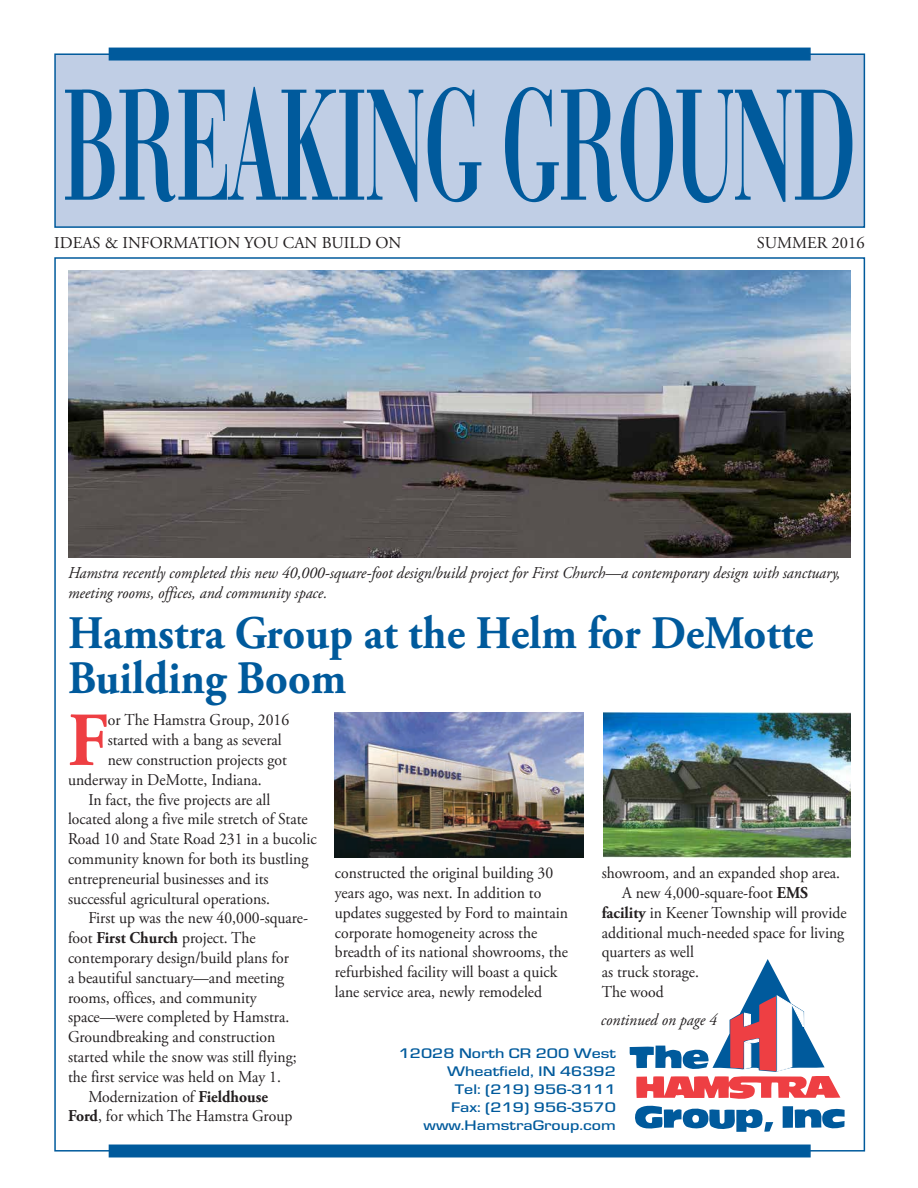
<style>
.page{position:relative;width:918px;height:1188px;background:#fff}
.page>*{position:absolute;margin:0;border:0;box-sizing:border-box;transform-origin:0 0}
.t1{font:700 165px "Euro Bod SCD Demi";color:#005a9c;scale:.5 1}
.t2{font:700 76.2px "Adobe Garamond Pro";color:#ee3f43;scale:.95 1}
.t3{font:700 46.5px/45px "Adobe Garamond Pro";color:#005a9c;scale:.95 1}
.t4{font:16.5px/19.8px "Adobe Garamond Pro";color:#231f20;scale:.95 1}
.t5{font:italic 16.5px/19.8px "Adobe Garamond Pro";color:#231f20;scale:.95 1}
.t6{font:16.5px "Adobe Garamond Pro";color:#231f20}
.t7{font:14.4px/18px "Eurostile T Medi";color:#005a9c;text-align:right;scale:1.25 1}
.s1{font-weight:700}
</style>
<div class="page">
<div style="left:54px;top:53px;width:811px;height:175px;background:#c0cee5;border:2px solid #005a9c"></div>
<div style="left:109px;top:48px;width:702px;height:13px;background:#005a9c;border:2px solid #005a9c"></div>
<div style="left:109px;top:1145px;width:702px;height:12px;background:#005a9c"></div>
<svg style="left:629px;top:959px;width:216px;height:173px"></svg>
<img style="left:68px;top:270px;width:783px;height:287px">
<img style="left:335px;top:713px;width:249px;height:145px">
<img style="left:604px;top:713px;width:247px;height:145px">
<h1 class="t1" style="left:63px;top:47px;width:1585px">BREAKING GROUND</h1>
<p class="t6" style="left:54px;top:232px;width:349px">IDEAS &amp; INFORMATION YOU CAN BUILD ON</p>
<p class="t6" style="left:757px;top:232px;width:109px">SUMMER 2016</p>
<p class="t5" style="left:68px;top:563px;width:815px">Hamstra recently completed this new 40,000-square-foot design/build project for First Church—a contemporary design with sanctuary, meeting rooms, offices, and community space.</p>
<h3 class="t3" style="left:68px;top:612px;width:786px">Hamstra Group at the Helm for DeMotte<br>Building Boom</h3>
<h2 class="t2" style="left:68px;top:696px;width:43px">F</h2>
<p class="t4" style="left:108px;top:711px;width:193px">or The Hamstra Group, 2016</p>
<p class="t4" style="left:108px;top:731px;width:185px">started with a bang as several</p>
<p class="t4" style="left:108px;top:750px;width:190px">new construction projects got</p>
<p class="t4" style="left:68px;top:770px;width:205px">underway in DeMotte, Indiana.</p>
<p class="t4" style="left:88px;top:790px;width:193px">In fact, the five projects are all</p>
<p class="t4" style="left:68px;top:810px;width:254px">located along a five mile stretch of State</p>
<p class="t4" style="left:68px;top:830px;width:263px">Road 10 and State Road 231 in a bucolic</p>
<p class="t4" style="left:68px;top:849px;width:255px">community known for both its bustling</p>
<p class="t4" style="left:68px;top:869px;width:213px">entrepreneurial businesses and its</p>
<p class="t4" style="left:68px;top:889px;width:214px">successful agricultural operations.</p>
<p class="t4" style="left:88px;top:909px;width:233px">First up was the new 40,000-square-</p>
<p class="t4" style="left:68px;top:929px;width:199px">foot <span class="s1">First Church</span> project. The</p>
<p class="t4" style="left:68px;top:948px;width:234px">contemporary design/build plans for</p>
<p class="t4" style="left:68px;top:968px;width:229px">a beautiful sanctuary—and meeting</p>
<p class="t4" style="left:68px;top:988px;width:200px">rooms, offices, and community</p>
<p class="t4" style="left:68px;top:1008px;width:235px">space—were completed by Hamstra.</p>
<p class="t4" style="left:68px;top:1028px;width:220px">Groundbreaking and construction</p>
<p class="t4" style="left:68px;top:1047px;width:242px">started while the snow was still flying;</p>
<p class="t4" style="left:68px;top:1067px;width:226px">the first service was held on May 1.</p>
<p class="t4" style="left:88px;top:1087px;width:191px">Modernization of <span class="s1">Fieldhouse</span></p>
<p class="t4" style="left:68px;top:1107px;width:238px"><span class="s1">Ford</span>, for which The Hamstra Group</p>
<p class="t4" style="left:335px;top:864px;width:247px">constructed the original building 30 years ago, was next. In addition to updates suggested by Ford to maintain corporate homogeneity across the breadth of its national showrooms, the refurbished facility will boast a quick lane service area, newly remodeled</p>
<p class="t4" style="left:602px;top:864px;width:252px">showroom, and an expanded shop area.</p>
<p class="t4" style="left:622px;top:883px;width:198px">A new 4,000-square-foot <span class="s1">EMS</span></p>
<p class="t4" style="left:602px;top:903px;width:259px"><span class="s1">facility</span> in Keener Township will provide</p>
<p class="t4" style="left:602px;top:923px;width:257px">additional much-needed space for living</p>
<p class="t4" style="left:602px;top:943px;width:99px">quarters as well</p>
<p class="t4" style="left:602px;top:963px;width:104px">as truck storage.</p>
<p class="t4" style="left:602px;top:982px;width:67px">The wood</p>
<p class="t5" style="left:601px;top:1010px;width:124px">continued on page 4</p>
<p class="t7" style="left:399px;top:1045px;width:175px">12028 North CR 200 West<br>Wheatfield, IN 46392<br>Tel: (219) 956-3111<br>Fax: (219) 956-3570 www.HamstraGroup.com</p>
</div>
